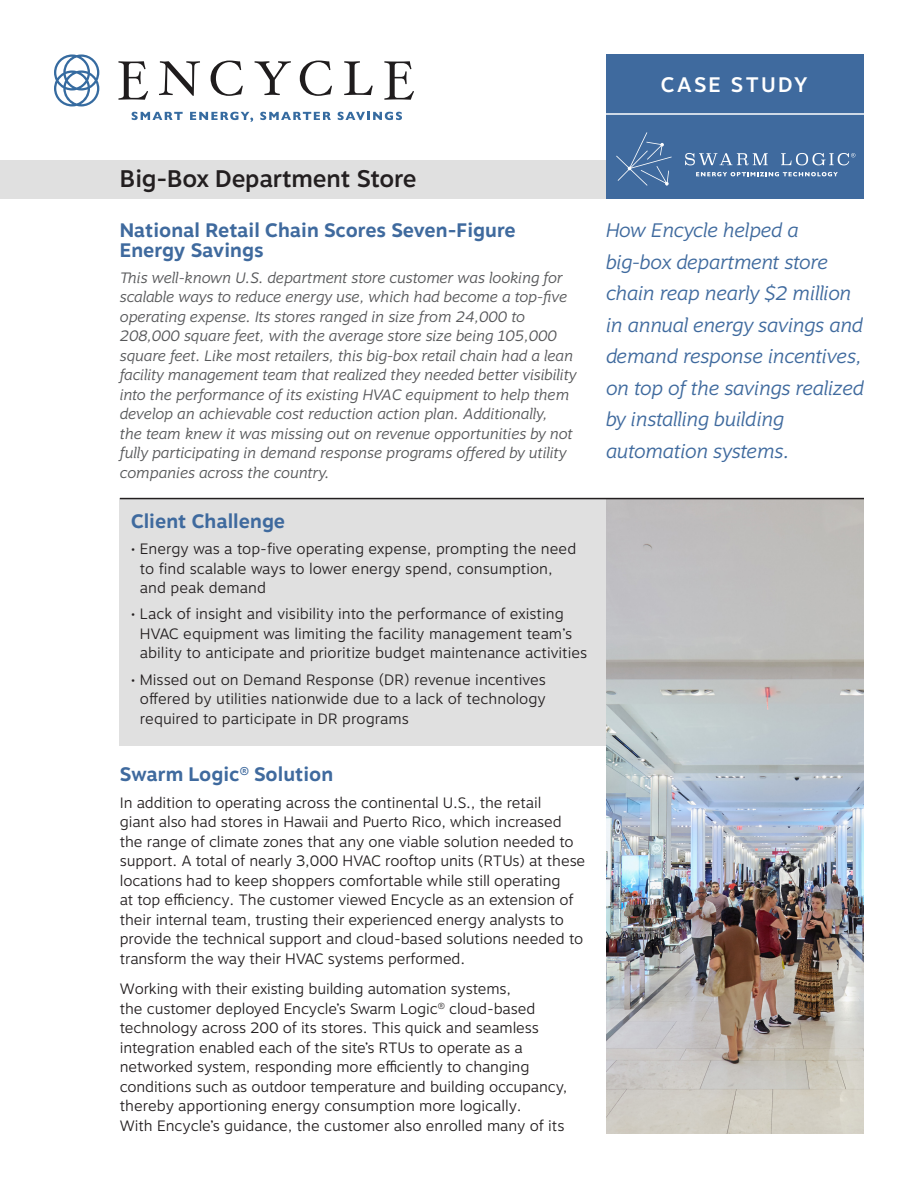
<style>
.page{position:relative;width:918px;height:1188px;background:#fff}
.page>*{position:absolute;margin:0;border:0;box-sizing:border-box;transform-origin:0 0}
.t1{font:500 24px "Motiva Sans";letter-spacing:-.01em;color:#231f20}
.t2{font:500 21px "Motiva Sans";letter-spacing:.1em;color:#fff}
.t3{font:italic 300 19.5px/31.5px "Motiva Sans";letter-spacing:-.01em;color:#3f6a9e}
.section_head{font:700 19.5px/19.5px "Motiva Sans";color:#3f6a9e}
.body{font:300 15px/19.5px "Motiva Sans";letter-spacing:-.01em;color:#231f20}
.body-2{font:italic 300 15px/19.5px "Motiva Sans";letter-spacing:-.005em;color:#57585a}
</style>
<div class="page">
<div style="left:0;top:160px;width:616px;height:39px;background:#e0e0e0"></div>
<img style="left:606px;top:500px;width:258px;height:634px">
<div style="left:120px;top:498px;width:486px;height:247px;background:#e0e0e0"></div>
<svg style="left:54px;top:54px;width:45px;height:52px"></svg>
<svg style="left:118px;top:61px;width:30px;height:39px"></svg>
<svg style="left:159px;top:61px;width:41px;height:35px"></svg>
<svg style="left:211px;top:61px;width:32px;height:35px"></svg>
<svg style="left:255px;top:61px;width:36px;height:34px"></svg>
<svg style="left:300px;top:61px;width:32px;height:35px"></svg>
<svg style="left:344px;top:61px;width:29px;height:34px"></svg>
<svg style="left:384px;top:61px;width:30px;height:39px"></svg>
<svg style="left:132px;top:112px;width:51px;height:8px"></svg>
<svg style="left:190px;top:112px;width:63px;height:10px"></svg>
<svg style="left:260px;top:112px;width:71px;height:8px"></svg>
<svg style="left:338px;top:112px;width:64px;height:8px"></svg>
<div style="left:606px;top:54px;width:258px;height:145px;background:#3f6a9e"></div>
<hr style="left:594px;top:113px;width:299px;height:2px;background:#fff">
<hr style="left:120px;top:498px;width:744px;height:1px;background:#231f20">
<svg style="left:616px;top:132px;width:56px;height:54px"></svg>
<svg style="left:685px;top:153px;width:83px;height:12px"></svg>
<svg style="left:696px;top:172px;width:142px;height:4px"></svg>
<svg style="left:781px;top:153px;width:74px;height:12px"></svg>
<p class="t2" style="left:661px;top:69px;width:149px">CASE STUDY</p>
<p class="t1" style="left:120px;top:161px;width:298px">Big-Box Department Store</p>
<p class="section_head" style="left:120px;top:221px;width:397px">National Retail Chain Scores Seven-Figure<br>Energy Savings</p>
<p class="body-2" style="left:120px;top:268px;width:458px">This well-known U.S. department store customer was looking for scalable ways to reduce energy use, which had become a top-five operating expense. Its stores ranged in size from 24,000 to 208,000 square feet, with the average store size being 105,000 square feet. Like most retailers, this big-box retail chain had a lean facility management team that realized they needed better visibility into the performance of its existing HVAC equipment to help them develop an achievable cost reduction action plan. Additionally,<br>the team knew it was missing out on revenue opportunities by not fully participating in demand response programs offered by utility companies across the country.</p>
<p class="section_head" style="left:131px;top:512px;width:156px">Client Challenge</p>
<p class="body" style="left:140px;top:539px;width:438px;text-indent:-9px">• Energy was a top-five operating expense, prompting the need to find scalable ways to lower energy spend, consumption, and peak demand</p>
<p class="body" style="left:140px;top:605px;width:449px;text-indent:-9px">• Lack of insight and visibility into the performance of existing<br>HVAC equipment was limiting the facility management team’s ability to anticipate and prioritize budget maintenance activities</p>
<p class="body" style="left:140px;top:670px;width:408px;text-align:justify;text-indent:-9px">• Missed out on Demand Response (DR) revenue incentives offered by utilities nationwide due to a lack of technology required to participate in DR programs</p>
<p class="section_head" style="left:120px;top:765px;width:215px">Swarm Logic<sup>®</sup> Solution</p>
<p class="body" style="left:120px;top:793px;width:467px">In addition to operating across the continental U.S., the retail<br>giant also had stores in Hawaii and Puerto Rico, which increased the range of climate zones that any one viable solution needed to support. A total of nearly 3,000 HVAC rooftop units (RTUs) at these locations had to keep shoppers comfortable while still operating<br>at top efficiency. The customer viewed Encycle as an extension of their internal team, trusting their experienced energy analysts to provide the technical support and cloud-based solutions needed to transform the way their HVAC systems performed.</p>
<p class="body" style="left:120px;top:979px;width:449px">Working with their existing building automation systems,<br>the customer deployed Encycle’s Swarm Logic<sup>®</sup> cloud-based technology across 200 of its stores. This quick and seamless integration enabled each of the site’s RTUs to operate as a networked system, responding more efficiently to changing conditions such as outdoor temperature and building occupancy, thereby apportioning energy consumption more logically.<br>With Encycle’s guidance, the customer also enrolled many of its</p>
<p class="t3" style="left:606px;top:215px;width:260px">How Encycle helped a big-box department store chain reap nearly $2 million in annual energy savings and demand response incentives, on top of the savings realized by installing building automation systems.</p>
</div>
